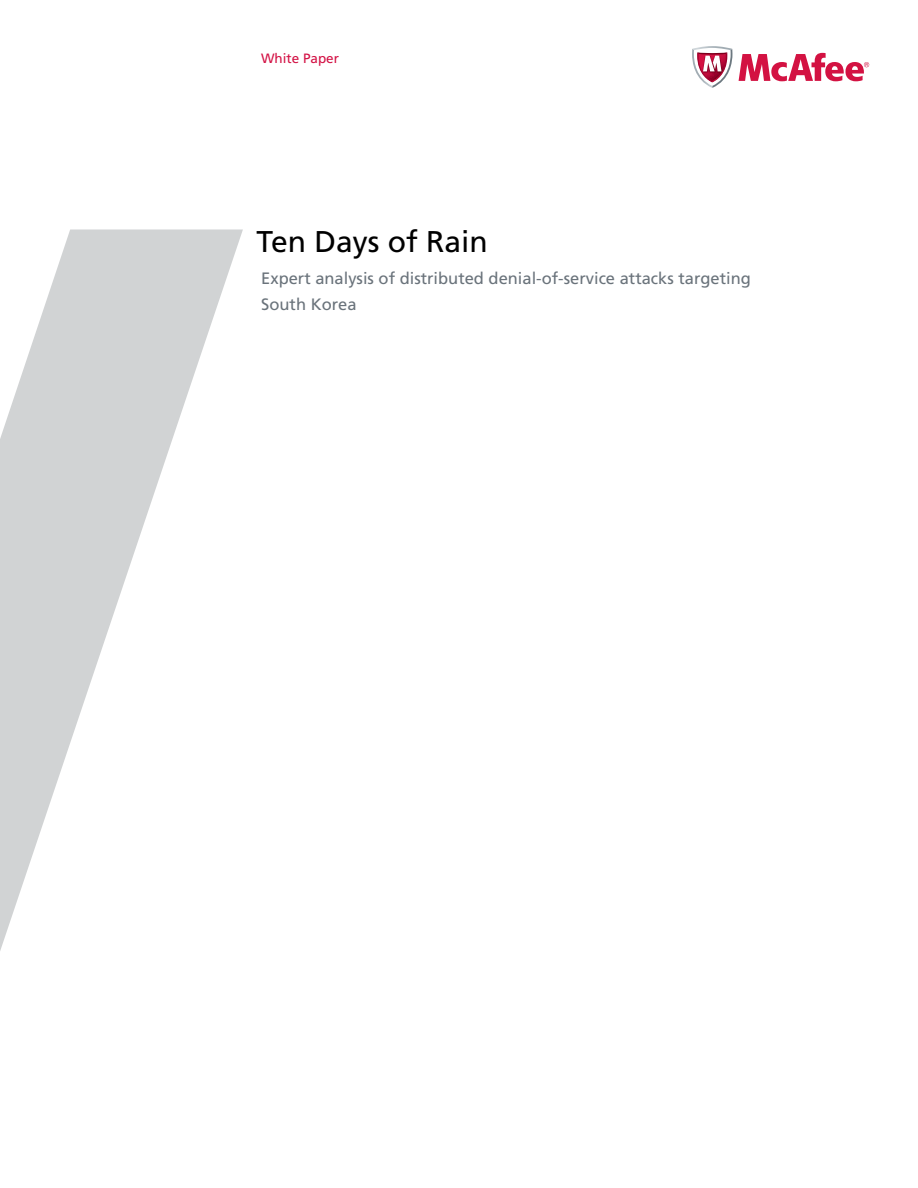
<style>
.page{position:relative;width:918px;height:1188px;background:#fff}
.page>*{position:absolute;margin:0;border:0;box-sizing:border-box;transform-origin:0 0}
.t1{font:30px "Frutiger LT Std";color:#000}
.t2{font:16.5px/27px "Frutiger LT Std";color:#6a737b}
.t3{font:13.5px "Frutiger LT Std";color:#d31245}
</style>
<div class="page">
<svg style="left:0;top:230px;width:243px;height:721px"></svg>
<svg style="left:739px;top:53px;width:130px;height:28px"></svg>
<svg style="left:692px;top:46px;width:40px;height:42px"></svg>
<p class="t3" style="left:261px;top:50px;width:80px">White Paper</p>
<h1 class="t1" style="left:257px;top:224px;width:233px">Ten Days of Rain</h1>
<p class="t2" style="left:261px;top:264px;width:491px">Expert analysis of distributed denial-of-service attacks targeting<br>South Korea</p>
</div>
